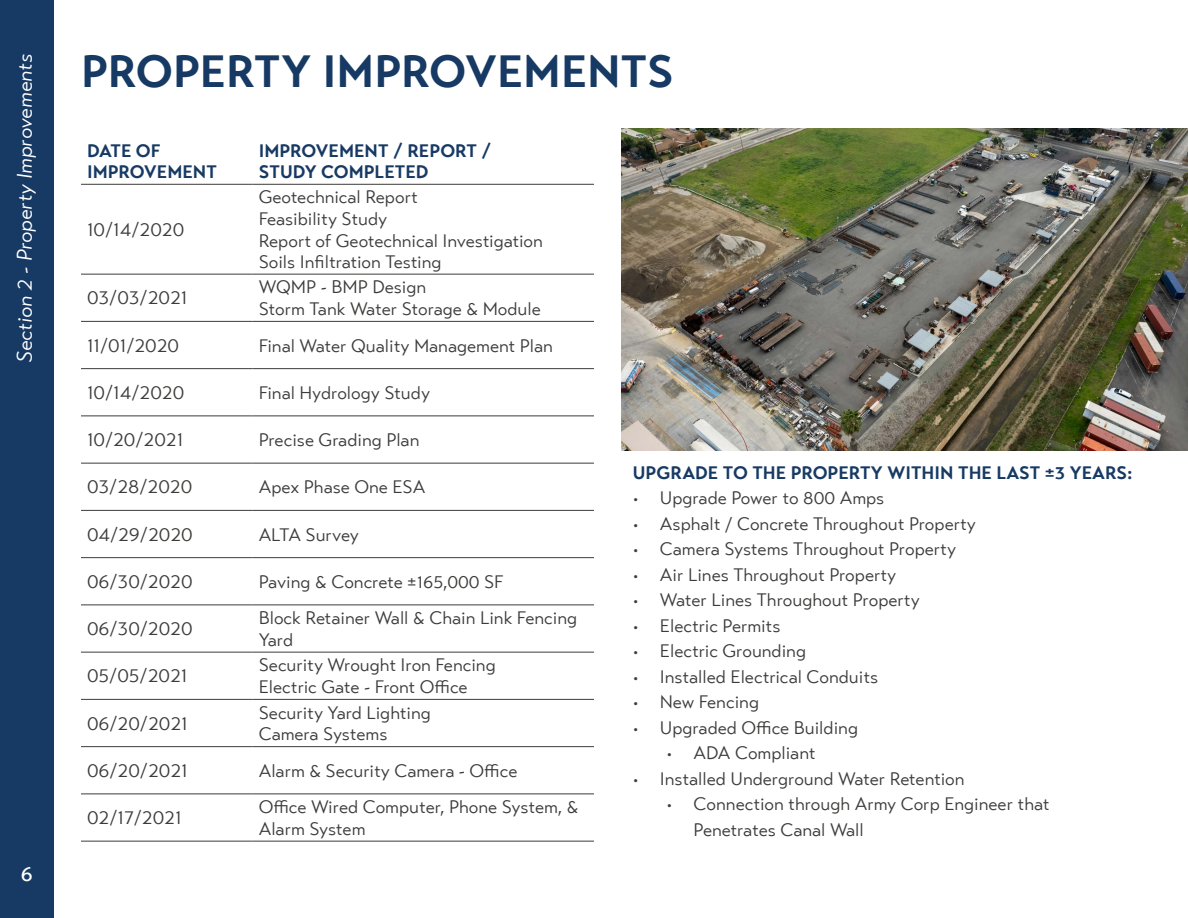
<style>
.page{position:relative;width:1188px;height:918px;background:#fff}
.page>*{position:absolute;margin:0;border:0;box-sizing:border-box;transform-origin:0 0}
.t1{font:700 45px "Transat Text";color:#173a64}
.t2{font:italic 21px "Transat Text Standard";color:#fff}
.t3{font:500 21px "Transat Text";color:#fff}
.t4{font:18px/21.6px "Transat Text Standard";color:#3c3c3b}
.t5{font:700 18px/21.6px "Transat Text";color:#173a64}
</style>
<div class="page">
<div style="left:0;top:0;width:54px;height:918px;background:#173a64"></div>
<hr style="left:81px;top:184px;width:172px;height:1px;background:#3c3c3b">
<hr style="left:253px;top:184px;width:341px;height:1px;background:#3c3c3b">
<hr style="left:81px;top:274px;width:172px;height:1px;background:#3c3c3b">
<hr style="left:253px;top:274px;width:341px;height:1px;background:#3c3c3b">
<hr style="left:81px;top:321px;width:172px;height:1px;background:#3c3c3b">
<hr style="left:253px;top:321px;width:341px;height:1px;background:#3c3c3b">
<hr style="left:81px;top:368px;width:172px;height:1px;background:#3c3c3b">
<hr style="left:253px;top:368px;width:341px;height:1px;background:#3c3c3b">
<hr style="left:81px;top:416px;width:172px;height:1px;background:#3c3c3b">
<hr style="left:253px;top:416px;width:341px;height:1px;background:#3c3c3b">
<hr style="left:81px;top:463px;width:172px;height:1px;background:#3c3c3b">
<hr style="left:253px;top:463px;width:341px;height:1px;background:#3c3c3b">
<hr style="left:81px;top:510px;width:172px;height:1px;background:#3c3c3b">
<hr style="left:253px;top:510px;width:341px;height:1px;background:#3c3c3b">
<hr style="left:81px;top:557px;width:172px;height:1px;background:#3c3c3b">
<hr style="left:253px;top:557px;width:341px;height:1px;background:#3c3c3b">
<hr style="left:81px;top:605px;width:172px;height:1px;background:#3c3c3b">
<hr style="left:253px;top:605px;width:341px;height:1px;background:#3c3c3b">
<hr style="left:81px;top:652px;width:172px;height:1px;background:#3c3c3b">
<hr style="left:253px;top:652px;width:341px;height:1px;background:#3c3c3b">
<hr style="left:81px;top:699px;width:172px;height:1px;background:#3c3c3b">
<hr style="left:253px;top:699px;width:341px;height:1px;background:#3c3c3b">
<hr style="left:81px;top:746px;width:172px;height:1px;background:#3c3c3b">
<hr style="left:253px;top:746px;width:341px;height:1px;background:#3c3c3b">
<hr style="left:81px;top:794px;width:172px;height:1px;background:#3c3c3b">
<hr style="left:253px;top:794px;width:341px;height:1px;background:#3c3c3b">
<hr style="left:81px;top:841px;width:172px;height:1px;background:#3c3c3b">
<hr style="left:253px;top:841px;width:341px;height:1px;background:#3c3c3b">
<img style="left:621px;top:129px;width:567px;height:321px">
<p class="t2" style="left:12px;top:363px;width:311px;rotate:-90deg">Section 2 - Property Improvements</p>
<h1 class="t1" style="left:81px;top:44px;width:594px">PROPERTY IMPROVEMENTS</h1>
<p class="t5" style="left:87px;top:140px;width:131px">DATE OF<br>IMPROVEMENT</p>
<p class="t5" style="left:259px;top:140px;width:234px">IMPROVEMENT / REPORT /<br>STUDY COMPLETED</p>
<p class="t4" style="left:259px;top:186px;width:286px">Geotechnical Report<br>Feasibility Study<br>Report of Geotechnical Investigation<br>Soils Infiltration Testing</p>
<p class="t4" style="left:87px;top:219px;width:99px">10/14/2020</p>
<p class="t4" style="left:87px;top:287px;width:102px">03/03/2021</p>
<p class="t4" style="left:259px;top:277px;width:284px">WQMP - BMP Design<br>Storm Tank Water Storage &amp; Module</p>
<p class="t4" style="left:87px;top:335px;width:94px">11/01/2020</p>
<p class="t4" style="left:259px;top:335px;width:296px">Final Water Quality Management Plan</p>
<p class="t4" style="left:87px;top:382px;width:99px">10/14/2020</p>
<p class="t4" style="left:259px;top:382px;width:173px">Final Hydrology Study</p>
<p class="t4" style="left:87px;top:429px;width:98px">10/20/2021</p>
<p class="t4" style="left:259px;top:429px;width:162px">Precise Grading Plan</p>
<p class="t4" style="left:87px;top:476px;width:107px">03/28/2020</p>
<p class="t4" style="left:259px;top:476px;width:168px">Apex Phase One ESA</p>
<p class="t4" style="left:87px;top:524px;width:107px">04/29/2020</p>
<p class="t4" style="left:259px;top:524px;width:102px">ALTA Survey</p>
<p class="t4" style="left:87px;top:571px;width:107px">06/30/2020</p>
<p class="t4" style="left:259px;top:571px;width:247px">Paving &amp; Concrete ±165,000 SF</p>
<p class="t4" style="left:87px;top:618px;width:107px">06/30/2020</p>
<p class="t4" style="left:259px;top:607px;width:320px">Block Retainer Wall &amp; Chain Link Fencing<br>Yard</p>
<p class="t4" style="left:87px;top:665px;width:102px">05/05/2021</p>
<p class="t4" style="left:259px;top:655px;width:239px">Security Wrought Iron Fencing<br>Electric Gate - Front Office</p>
<p class="t4" style="left:87px;top:713px;width:102px">06/20/2021</p>
<p class="t4" style="left:259px;top:702px;width:174px">Security Yard Lighting<br>Camera Systems</p>
<p class="t4" style="left:87px;top:760px;width:102px">06/20/2021</p>
<p class="t4" style="left:259px;top:760px;width:260px">Alarm &amp; Security Camera - Office</p>
<p class="t4" style="left:87px;top:807px;width:96px">02/17/2021</p>
<p class="t4" style="left:259px;top:796px;width:322px">Office Wired Computer, Phone System, &amp;<br>Alarm System</p>
<p class="t5" style="left:633px;top:462px;width:501px">UPGRADE TO THE PROPERTY WITHIN THE LAST ±3 YEARS:</p>
<p class="t4" style="left:633px;top:487px;width:253px">• Upgrade Power to 800 Amps</p>
<p class="t4" style="left:633px;top:513px;width:344px">• Asphalt / Concrete Throughout Property</p>
<p class="t4" style="left:633px;top:538px;width:325px">• Camera Systems Throughout Property</p>
<p class="t4" style="left:633px;top:564px;width:265px">• Air Lines Throughout Property</p>
<p class="t4" style="left:633px;top:589px;width:288px">• Water Lines Throughout Property</p>
<p class="t4" style="left:633px;top:615px;width:149px">• Electric Permits</p>
<p class="t4" style="left:633px;top:640px;width:175px">• Electric Grounding</p>
<p class="t4" style="left:633px;top:666px;width:247px">• Installed Electrical Conduits</p>
<p class="t4" style="left:633px;top:691px;width:128px">• New Fencing</p>
<p class="t4" style="left:633px;top:717px;width:227px">• Upgraded Office Building</p>
<p class="t4" style="left:667px;top:743px;width:151px">• ADA Compliant</p>
<p class="t4" style="left:633px;top:768px;width:333px">• Installed Underground Water Retention</p>
<p class="t4" style="left:694px;top:792px;width:358px;line-height:25.5px;text-indent:-27px">• Connection through Army Corp Engineer that<br>Penetrates Canal Wall</p>
<p class="t3" style="left:21px;top:861px;width:14px">6</p>
</div>
